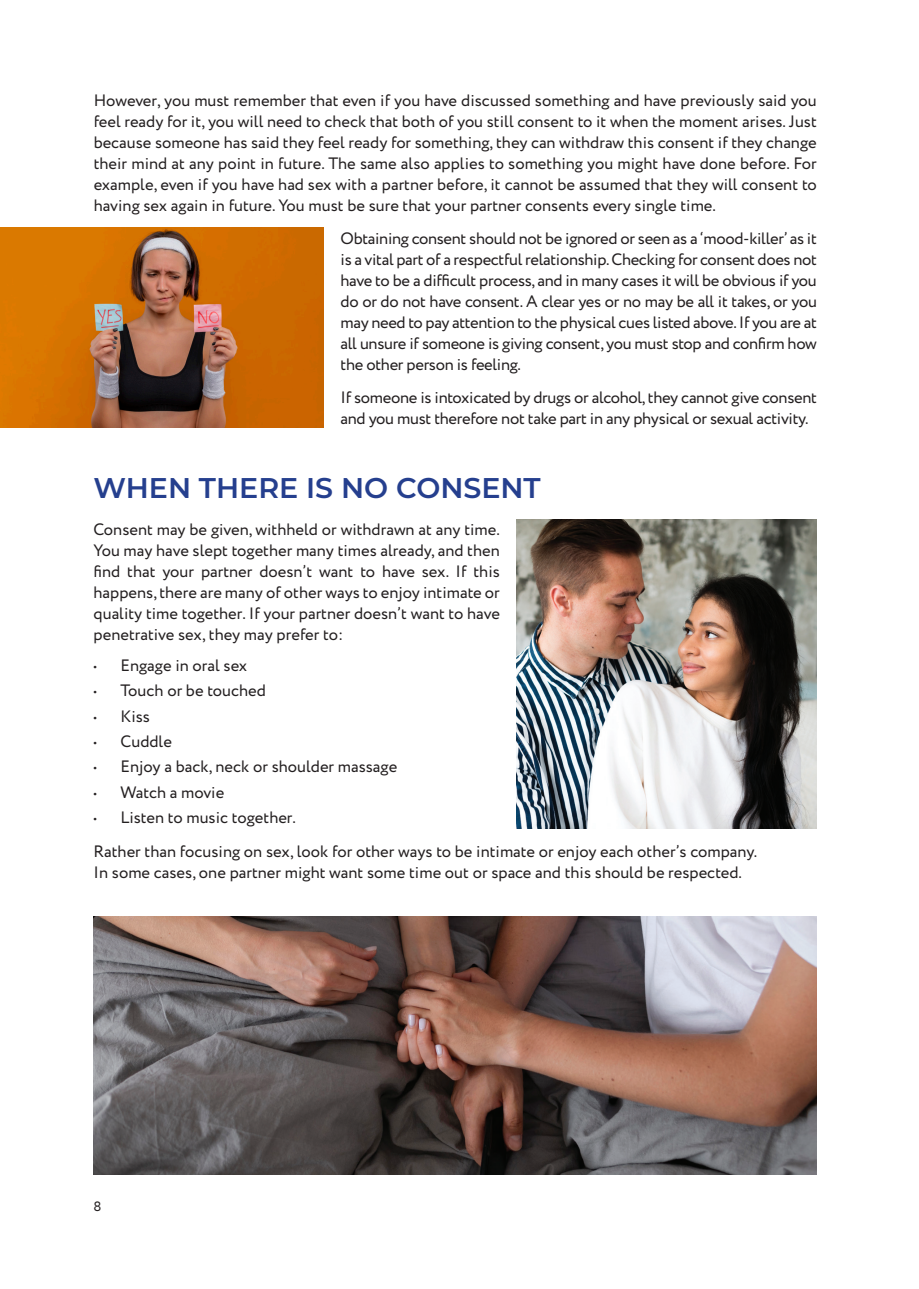
<style>
.page{position:relative;width:919px;height:1289px;background:#fff}
.page>*{position:absolute;margin:0;border:0;box-sizing:border-box;transform-origin:0 0}
.t1{font:600 28.5px "Montserrat";color:#253f8e}
.t2{font:16.5px/21px "Circe";color:#231f20;text-align:justify}
.t3{font:16.5px/21px "Circe";letter-spacing:-.02em;color:#231f20}
.t4{font:13.5px "Circe";color:#231f20}
.s1{font-size:15px}
</style>
<div class="page">
<img style="left:0;top:227px;width:323px;height:200px">
<img style="left:517px;top:519px;width:299px;height:309px">
<img style="left:94px;top:916px;width:722px;height:258px">
<p class="t2" style="left:94px;top:91px;width:724px">However, you must remember that even if you have discussed something and have previously said you feel ready for it, you will need to check that both of you still consent to it when the moment arises. Just because someone has said they feel ready for something, they can withdraw this consent if they change their mind at any point in future. The same also applies to something you might have done before. For example, even if you have had sex with a partner before, it cannot be assumed that they will consent to having sex again in future. You must be sure that your partner consents every single time.</p>
<p class="t2" style="left:340px;top:228px;width:478px">Obtaining consent should not be ignored or seen as a ‘mood-killer’ as it is a vital part of a respectful relationship. Checking for consent does not have to be a difficult process, and in many cases it will be obvious if you do or do not have consent. A clear yes or no may be all it takes, or you may need to pay attention to the physical cues listed above. If you are at all unsure if someone is giving consent, you must stop and confirm how the other person is feeling.</p>
<p class="t3" style="left:340px;top:387px;width:478px">If someone is intoxicated by drugs or alcohol, they cannot give consent and you must therefore not take part in any physical or sexual activity.</p>
<p class="t1" style="left:94px;top:468px;width:448px">WHEN THERE IS NO CONSENT</p>
<p class="t2" style="left:94px;top:519px;width:408px">Consent may be given, withheld or withdrawn at any time.<br>You may have slept together many times already, and then find that your partner doesn’t want to have sex. If this happens, there are many of other ways to enjoy intimate or quality time together. If your partner doesn’t want to have penetrative sex, they may prefer to:</p>
<p class="t2" style="left:94px;top:655px;width:155px"><span class="s1">•</span> Engage in oral sex</p>
<p class="t2" style="left:94px;top:681px;width:174px"><span class="s1">•</span> Touch or be touched</p>
<p class="t2" style="left:94px;top:706px;width:58px"><span class="s1">•</span> Kiss</p>
<p class="t2" style="left:94px;top:731px;width:80px"><span class="s1">•</span> Cuddle</p>
<p class="t2" style="left:94px;top:756px;width:305px"><span class="s1">•</span> Enjoy a back, neck or shoulder massage</p>
<p class="t2" style="left:94px;top:782px;width:132px"><span class="s1">•</span> Watch a movie</p>
<p class="t2" style="left:94px;top:807px;width:204px"><span class="s1">•</span> Listen to music together.</p>
<p class="t2" style="left:94px;top:841px;width:665px">Rather than focusing on sex, look for other ways to be intimate or enjoy each other’s company.<br>In some cases, one partner might want some time out or space and this should be respected.</p>
<p class="t4" style="left:94px;top:1197px;width:10px">8</p>
</div>
